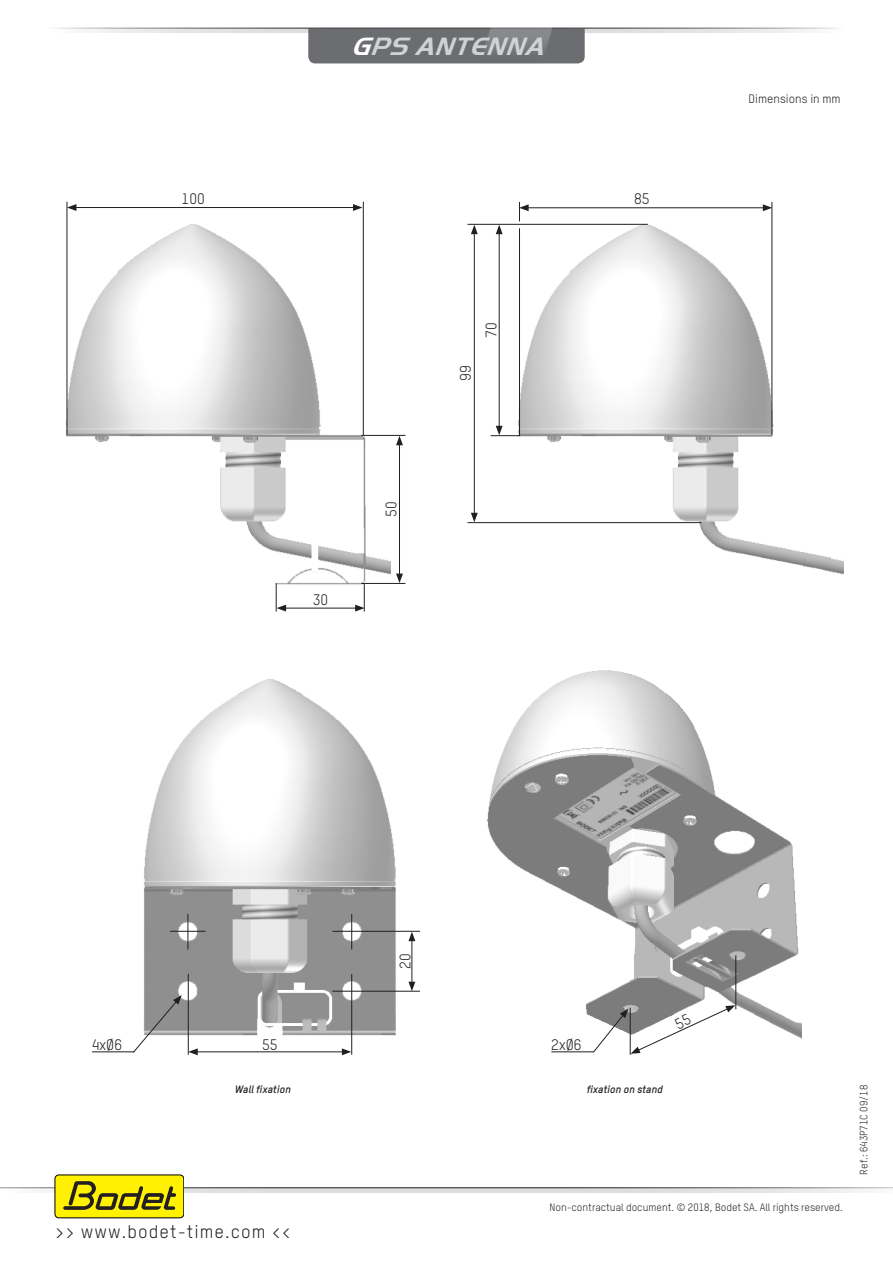
<style>
.page{position:relative;width:893px;height:1263px;background:#fff}
.page>*{position:absolute;margin:0;border:0;box-sizing:border-box;transform-origin:0 0}
.t1{font:italic 700 25.8px "Handel Got D";color:#d1d2d4}
.t2{font:18px "TSTARPRO";letter-spacing:.06em;color:#231f20}
.t3{font:15px "TSTARPRO";color:#231f20}
.t4{font:12px "TSTARPRO";color:#231f20}
.t5{font:10.5px "TSTARPRO";color:#231f20}
.t6{font:italic 700 10.5px "TSTARPRO";color:#231f20}
.s1{color:#fff}
</style>
<div class="page">
<svg style="left:88px;top:29px;width:719px;height:4px;background:#e4e5e7"></svg>
<svg style="left:308px;top:27px;width:277px;height:36px;background:#707174"></svg>
<svg style="left:0;top:1188px;width:893px;height:4px;background:#d6d7d9"></svg>
<div style="left:55px;top:1175px;width:129px;height:43px;background:#fff101;border-radius:4px"></div>
<div style="left:55px;top:1175px;width:129px;height:43px;border:1px solid #000;border-radius:4px"></div>
<svg style="left:63px;top:1181px;width:113px;height:29px"></svg>
<img style="left:66px;top:202px;width:325px;height:393px">
<hr style="left:67px;top:202px;width:1px;height:233px;background:#231f20">
<hr style="left:363px;top:202px;width:1px;height:233px;background:#231f20">
<hr style="left:74px;top:207px;width:281px;height:1px;background:#231f20">
<svg style="left:67px;top:204px;width:9px;height:7px"></svg>
<svg style="left:353px;top:204px;width:9px;height:7px"></svg>
<hr style="left:361px;top:583px;width:44px;height:1px;background:#231f20">
<hr style="left:361px;top:435px;width:44px;height:1px;background:#231f20">
<hr style="left:399px;top:443px;width:1px;height:133px;background:#231f20">
<svg style="left:396px;top:574px;width:7px;height:9px"></svg>
<svg style="left:396px;top:436px;width:7px;height:9px"></svg>
<hr style="left:284px;top:608px;width:74px;height:1px;background:#231f20">
<svg style="left:276px;top:583px;width:10px;height:28px"></svg>
<svg style="left:355px;top:583px;width:10px;height:28px"></svg>
<img style="left:497px;top:202px;width:346px;height:372px">
<hr style="left:467px;top:224px;width:181px;height:1px;background:#231f20">
<hr style="left:467px;top:522px;width:234px;height:1px;background:#231f20">
<hr style="left:474px;top:232px;width:1px;height:283px;background:#231f20">
<svg style="left:471px;top:225px;width:7px;height:9px"></svg>
<svg style="left:471px;top:513px;width:7px;height:9px"></svg>
<hr style="left:499px;top:232px;width:1px;height:196px;background:#231f20">
<svg style="left:491px;top:426px;width:29px;height:10px"></svg>
<svg style="left:496px;top:225px;width:7px;height:9px"></svg>
<hr style="left:519px;top:228px;width:1px;height:207px;background:#231f20">
<hr style="left:771px;top:202px;width:1px;height:233px;background:#231f20">
<hr style="left:526px;top:207px;width:239px;height:1px;background:#231f20">
<svg style="left:519px;top:202px;width:10px;height:19px"></svg>
<svg style="left:763px;top:204px;width:9px;height:7px"></svg>
<img style="left:143px;top:679px;width:277px;height:371px">
<hr style="left:332px;top:931px;width:88px;height:1px;background:#231f20">
<hr style="left:332px;top:991px;width:88px;height:1px;background:#231f20">
<hr style="left:411px;top:939px;width:1px;height:45px;background:#231f20">
<svg style="left:408px;top:932px;width:7px;height:9px"></svg>
<svg style="left:408px;top:982px;width:7px;height:9px"></svg>
<hr style="left:351px;top:914px;width:1px;height:35px;background:#231f20">
<hr style="left:188px;top:914px;width:1px;height:35px;background:#231f20">
<hr style="left:170px;top:931px;width:36px;height:1px;background:#231f20">
<hr style="left:351px;top:974px;width:1px;height:81px;background:#231f20">
<hr style="left:188px;top:974px;width:1px;height:81px;background:#231f20">
<hr style="left:195px;top:1051px;width:149px;height:1px;background:#231f20">
<svg style="left:188px;top:1048px;width:10px;height:7px"></svg>
<svg style="left:342px;top:1048px;width:9px;height:7px"></svg>
<hr style="left:92px;top:1051px;width:42px;height:1px;background:#231f20">
<hr style="left:552px;top:1051px;width:41px;height:1px;background:#231f20">
<img style="left:487px;top:670px;width:314px;height:368px">
<svg style="left:133px;top:995px;width:49px;height:58px"></svg>
<hr style="left:630px;top:1008px;width:1px;height:47px;background:#231f20">
<hr style="left:735px;top:955px;width:1px;height:54px;background:#231f20">
<svg style="left:592px;top:1005px;width:143px;height:49px"></svg>
<p class="t3" style="left:182px;top:190px;width:25px">100</p>
<p class="t1" style="left:351px;top:30px;width:205px"><span class="s1">G</span>PSANTENNA</p>
<p class="t3" style="left:313px;top:590px;width:17px">30</p>
<p class="t3" style="left:382px;top:517px;width:17px;rotate:-90deg">50</p>
<p class="t3" style="left:456px;top:381px;width:17px;rotate:-90deg">99</p>
<p class="t3" style="left:482px;top:338px;width:17px;rotate:-90deg">70</p>
<p class="t3" style="left:634px;top:190px;width:17px">85</p>
<p class="t4" style="left:749px;top:91px;width:94px">Dimensions in mm</p>
<p class="t3" style="left:396px;top:969px;width:17px;rotate:-90deg">20</p>
<p class="t3" style="left:92px;top:1035px;width:32px">4xØ6</p>
<p class="t3" style="left:551px;top:1035px;width:32px">2xØ6</p>
<p class="t3" style="left:262px;top:1035px;width:17px">55</p>
<p class="t6" style="left:235px;top:1082px;width:57px">Wall fixation</p>
<p class="t6" style="left:587px;top:1082px;width:77px">fixation on stand</p>
<h2 class="t2" style="left:55px;top:1220px;width:237px">&gt;&gt; www.bodet-time.com &lt;&lt;</h2>
<p class="t5" style="left:550px;top:1201px;width:295px">Non-contractual document. © 2018, Bodet SA. All rights reserved.</p>
<p class="t5" style="left:857px;top:1174px;width:91px;rotate:-90deg">Ref.: 643P71C 09/18</p>
</div>
